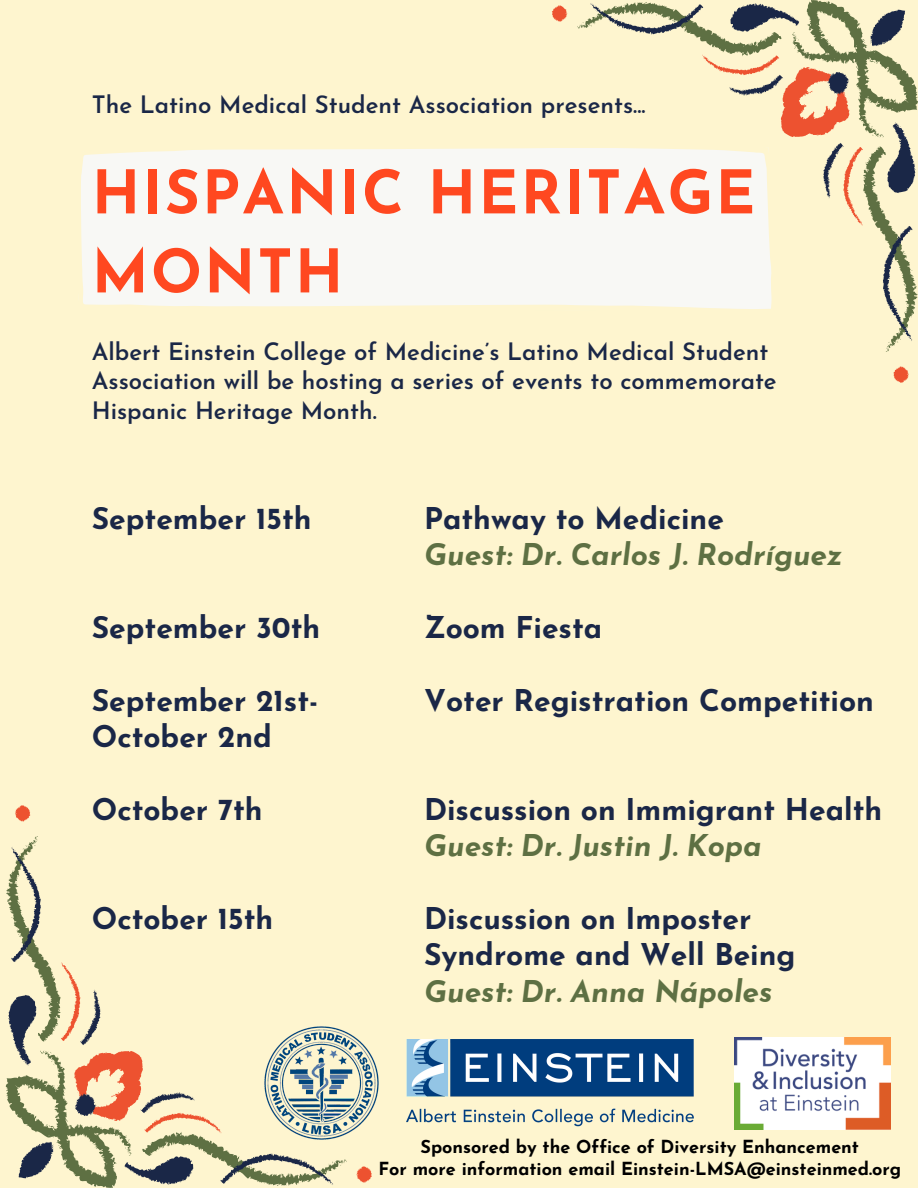
<style>
.page{position:relative;width:918px;height:1188px;background:#fef5cf}
.page>*{position:absolute;margin:0;border:0;box-sizing:border-box;transform-origin:0 0}
.t1{font:700 60px/79.1px "Josefin Sans";letter-spacing:.035em;color:#ff4820}
.t2{font:700 30px/36.3px "Josefin Sans";color:#1a2747}
.t3{font:italic 700 30px "Josefin Sans";color:#5e7043}
.t4{font:600 24px/29.2px "Josefin Sans";color:#1a2747}
.t5{font:700 18px/21.8px "Josefin Sans";color:#000;text-align:center}
</style>
<div class="page">
<div style="left:81px;top:148px;width:471px;height:159px;background:#f8f8f5"></div>
<svg style="left:8px;top:847px;width:325px;height:338px"></svg>
<svg style="left:552px;top:5px;width:357px;height:378px"></svg>
<svg style="left:577px;top:0;width:341px;height:352px"></svg>
<svg style="left:590px;top:3px;width:326px;height:338px"></svg>
<img style="left:734px;top:1037px;width:157px;height:92px">
<img style="left:407px;top:1040px;width:287px;height:86px">
<img style="left:265px;top:1026px;width:114px;height:114px">
<p class="t4" style="left:92px;top:92px;width:555px">The Latino Medical Student Association presents...</p>
<h1 class="t1" style="left:92px;top:159px;width:665px">HISPANIC HERITAGE<br>MONTH</h1>
<p class="t4" style="left:92px;top:339px;width:686px">Albert Einstein College of Medicine’s Latino Medical Student<br>Association will be hosting a series of events to commemorate<br>Hispanic Heritage Month.</p>
<p class="t2" style="left:92px;top:503px;width:221px">September 15th</p>
<p class="t2" style="left:424px;top:503px;width:301px">Pathway to Medicine</p>
<p class="t3" style="left:424px;top:543px;width:420px">Guest: Dr. Carlos J. Rodríguez</p>
<p class="t2" style="left:92px;top:613px;width:230px">September 30th</p>
<p class="t2" style="left:424px;top:613px;width:180px">Zoom Fiesta</p>
<p class="t2" style="left:92px;top:685px;width:228px">September 21st-<br>October 2nd</p>
<p class="t2" style="left:424px;top:685px;width:451px">Voter Registration Competition</p>
<p class="t2" style="left:92px;top:794px;width:172px">October 7th</p>
<p class="t2" style="left:424px;top:794px;width:460px">Discussion on Immigrant Health</p>
<p class="t3" style="left:424px;top:834px;width:339px">Guest: Dr. Justin J. Kopa</p>
<p class="t2" style="left:92px;top:903px;width:183px">October 15th</p>
<p class="t2" style="left:424px;top:903px;width:373px">Discussion on Imposter<br>Syndrome and Well Being</p>
<p class="t3" style="left:424px;top:979px;width:350px">Guest: Dr. Anna Nápoles</p>
<p class="t5" style="left:378px;top:1138px;width:524px">Sponsored by the Office of Diversity Enhancement<br>For more information email Einstein-LMSA@einsteinmed.org</p>
</div>
